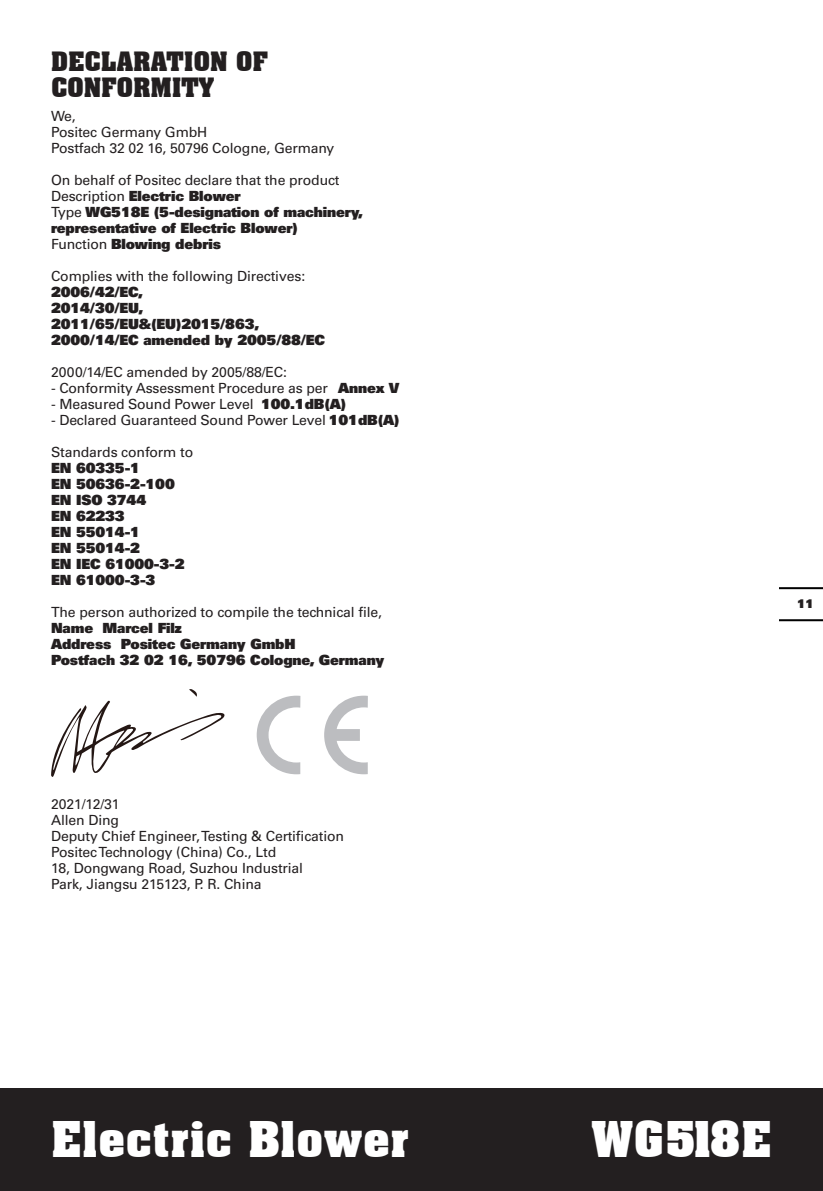
<style>
.page{position:relative;width:823px;height:1191px;background:#fff}
.page>*{position:absolute;margin:0;border:0;box-sizing:border-box;transform-origin:0 0}
.t1{font:700 48px "Aachen BT";color:#fff}
.t2{font:700 26px/26px "Aachen BT";letter-spacing:-.01em;color:#231f20}
.t3{font:14px "Univers";letter-spacing:-.01em;color:#231f20}
.t4{font:900 14px/16px "Univers";letter-spacing:-.01em;color:#231f20}
.t5{font:900 12px "Univers";color:#231f20}
.s1{font-weight:400}
.s2{font-weight:900}
</style>
<div class="page">
<div style="left:1px;top:1089px;width:821px;height:102px;background:#231f20"></div>
<hr style="left:779px;top:619px;width:43px;height:2px;background:#000">
<hr style="left:779px;top:587px;width:43px;height:2px;background:#000">
<svg style="left:51px;top:689px;width:174px;height:88px"></svg>
<svg style="left:256px;top:695px;width:44px;height:79px"></svg>
<svg style="left:324px;top:695px;width:43px;height:79px"></svg>
<p class="t2" style="left:51px;top:48px;width:218px">DECLARATION OF<br>CONFORMITY</p>
<p class="t3" style="left:51px;top:108px;width:26px">We,</p>
<p class="t3" style="left:51px;top:124px;width:158px">Positec Germany GmbH</p>
<p class="t3" style="left:51px;top:140px;width:285px">Postfach 32 02 16, 50796 Cologne, Germany</p>
<p class="t3" style="left:51px;top:172px;width:290px">On behalf of Positec declare that the product</p>
<p class="t4" style="left:51px;top:187px;width:191px"><span class="s1">Description</span> Electric Blower</p>
<p class="t4" style="left:51px;top:203px;width:313px"><span class="s1">Type</span> WG518E (5-designation of machinery, representative of Electric Blower)</p>
<p class="t4" style="left:51px;top:235px;width:171px"><span class="s1">Function</span> Blowing debris</p>
<p class="t3" style="left:51px;top:268px;width:255px">Complies with the following Directives:</p>
<p class="t4" style="left:51px;top:283px;width:93px">2006/42/EC,</p>
<p class="t4" style="left:51px;top:299px;width:94px">2014/30/EU,</p>
<p class="t4" style="left:51px;top:315px;width:210px">2011/65/EU&amp;(EU)2015/863,</p>
<p class="t4" style="left:51px;top:331px;width:275px">2000/14/EC amended by 2005/88/EC</p>
<p class="t3" style="left:51px;top:364px;width:237px">2000/14/EC amended by 2005/88/EC:</p>
<p class="t3" style="left:51px;top:380px;width:350px">- Conformity Assessment Procedure as per <span class="s2">Annex V</span></p>
<p class="t3" style="left:51px;top:396px;width:296px">- Measured Sound Power Level <span class="s2">100.1dB(A)</span></p>
<p class="t3" style="left:51px;top:412px;width:350px">- Declared Guaranteed Sound Power Level <span class="s2">101dB(A)</span></p>
<p class="t3" style="left:51px;top:444px;width:144px">Standards conform to</p>
<p class="t4" style="left:51px;top:459px;width:90px">EN 60335-1</p>
<p class="t4" style="left:51px;top:475px;width:125px">EN 50636-2-100</p>
<p class="t4" style="left:51px;top:491px;width:97px">EN ISO 3744</p>
<p class="t4" style="left:51px;top:507px;width:75px">EN 62233</p>
<p class="t4" style="left:51px;top:523px;width:90px">EN 55014-1</p>
<p class="t4" style="left:51px;top:539px;width:90px">EN 55014-2</p>
<p class="t4" style="left:51px;top:555px;width:135px">EN IEC 61000-3-2</p>
<p class="t4" style="left:51px;top:571px;width:106px">EN 61000-3-3</p>
<p class="t3" style="left:51px;top:604px;width:332px">The person authorized to compile the technical file,</p>
<p class="t4" style="left:51px;top:619px;width:132px">Name Marcel Filz</p>
<p class="t4" style="left:51px;top:635px;width:246px">Address Positec Germany GmbH</p>
<p class="t4" style="left:51px;top:651px;width:335px">Postfach 32 02 16, 50796 Cologne, Germany</p>
<p class="t3" style="left:51px;top:796px;width:70px">2021/12/31</p>
<p class="t3" style="left:51px;top:812px;width:69px">Allen Ding</p>
<p class="t3" style="left:51px;top:828px;width:294px">Deputy Chief Engineer, Testing &amp; Certification</p>
<p class="t3" style="left:51px;top:844px;width:226px">Positec Technology (China) Co., Ltd</p>
<p class="t3" style="left:51px;top:860px;width:253px">18, Dongwang Road, Suzhou Industrial</p>
<p class="t3" style="left:51px;top:876px;width:212px">Park, Jiangsu 215123, P. R. China</p>
<p class="t5" style="left:796px;top:595px;width:18px">11</p>
<h1 class="t1" style="left:51px;top:1109px;width:359px">Electric Blower</h1>
<h1 class="t1" style="left:590px;top:1109px;width:182px">WG518E</h1>
</div>
